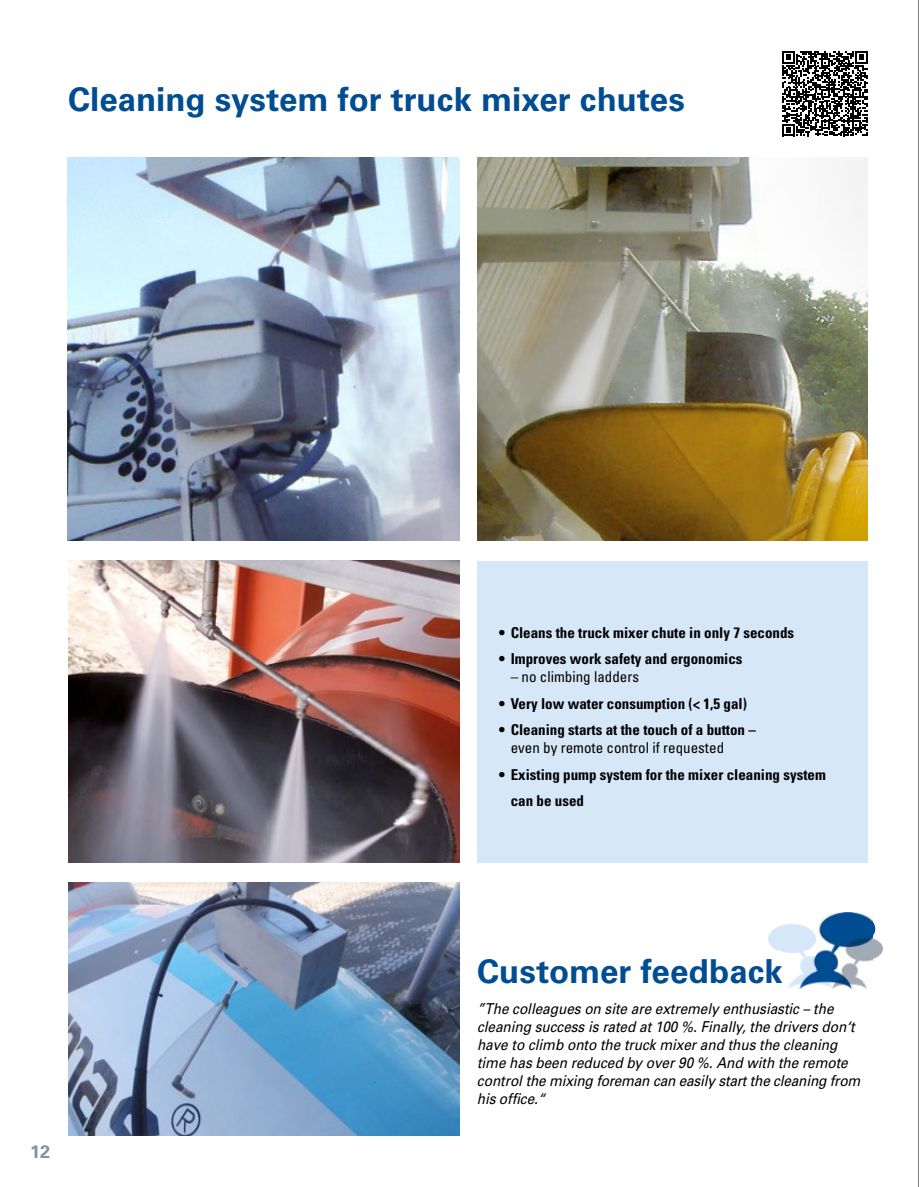
<style>
.page{position:relative;width:919px;height:1187px;background:#fff}
.page>*{position:absolute;margin:0;border:0;box-sizing:border-box;transform-origin:0 0}
.t1{font:700 33px "Univers CE";color:#004d92}
.t2{font:700 18px "Univers CE";color:#86919e}
.t3{font:italic 15px/18px "Univers";color:#000;scale:.9 1}
.t4{font:700 condensed 15px/26.5px "Univers";color:#000}
.t5{font:condensed 15px "Univers";color:#000}
</style>
<div class="page">
<img style="left:68px;top:158px;width:391px;height:383px">
<img style="left:68px;top:882px;width:391px;height:253px">
<div style="left:477px;top:560px;width:390px;height:302px;background:#d6e7f8"></div>
<img style="left:816px;top:912px;width:57px;height:56px">
<img style="left:768px;top:924px;width:48px;height:26px">
<img style="left:873px;top:922px;width:9px;height:37px">
<img style="left:778px;top:950px;width:38px;height:9px">
<img style="left:797px;top:959px;width:19px;height:29px">
<img style="left:788px;top:977px;width:9px;height:11px">
<img style="left:816px;top:968px;width:47px;height:20px">
<svg style="left:863px;top:981px;width:4px;height:7px"></svg>
<img style="left:477px;top:158px;width:390px;height:383px">
<img style="left:68px;top:560px;width:391px;height:302px">
<svg style="left:782px;top:51px;width:85px;height:85px"></svg>
<hr style="left:918px;top:0;width:1px;height:1186px;background:#000">
<h1 class="t1" style="left:68px;top:80px;width:618px">Cleaning system for truck mixer chutes</h1>
<p class="t2" style="left:30px;top:1141px;width:22px">12</p>
<p class="t4" style="left:498px;top:618px;width:297px">• Cleans the truck mixer chute in only 7 seconds</p>
<p class="t4" style="left:498px;top:645px;width:245px">• Improves work safety and ergonomics</p>
<p class="t5" style="left:510px;top:667px;width:130px">– no climbing ladders</p>
<p class="t4" style="left:498px;top:689px;width:250px">• Very low water consumption (&lt; 1,5 gal)</p>
<p class="t4" style="left:498px;top:716px;width:258px">• Cleaning starts at the touch of a button –</p>
<p class="t5" style="left:510px;top:738px;width:215px">even by remote control if requested</p>
<p class="t4" style="left:510px;top:761px;width:316px;text-indent:-12px">• Existing pump system for the mixer cleaning system can be used</p>
<h1 class="t1" style="left:477px;top:951px;width:307px">Customer feedback</h1>
<p class="t3" style="left:477px;top:1000px;width:431px">”The colleagueson site are extremely enthusiastic–the cleaning successisrated at100 %.Finally,the driversdon‘t have to climb onto the truckmixerand thusthe cleaning time hasbeen reduced by over90 %.And with the remote controlthe mixing foreman can easily startthe cleaning from hisoffice.“</p>
</div>
